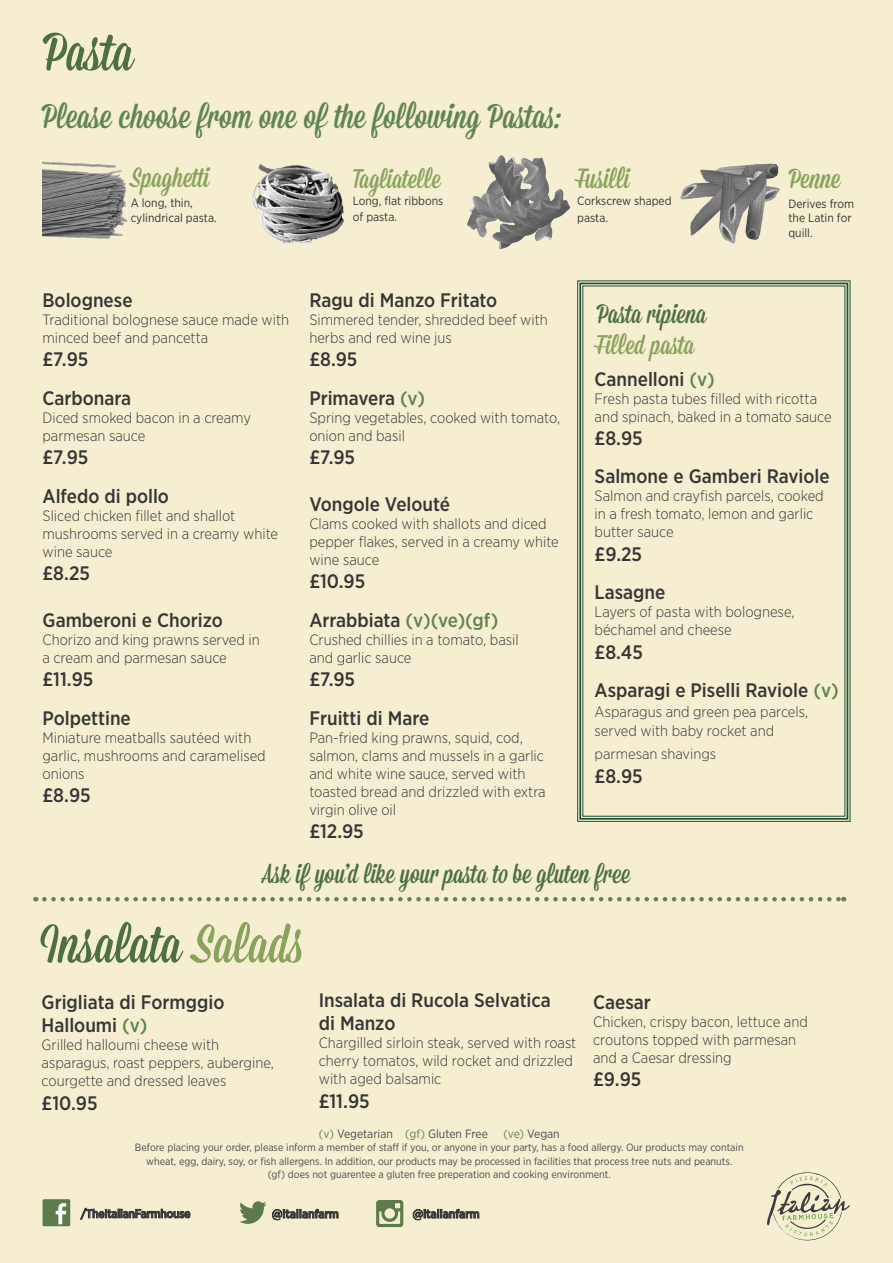
<style>
.page{position:relative;width:893px;height:1263px;background:#f5eed1}
.page>*{position:absolute;margin:0;border:0;box-sizing:border-box;transform-origin:0 0}
.t1{font:54px "Mission Script";color:#4e7041}
.t2{font:34.5px "Mission Script";color:#60854f}
.t3{font:27.9px "Mission Script";color:#89a25c}
.t4{font:27px "Mission Script";color:#4e7041}
.t5{font:27px "Mission Script";color:#89a25c}
.t6{font:500 19.5px/23.4px "Gotham Narrow";color:#363636}
.t7{font:500 19.5px "Gotham Narrow";color:#60854f}
.t8{font:300 15px/18px "Gotham Narrow";color:#363636}
.t9{font:300 14.55px "Gotham Narrow";color:#363636}
.t10{font:12px/16.8px "Gotham Narrow";color:#363636}
.t11{font:500 12px "Gotham Narrow";letter-spacing:-.01em;color:#363636}
.t12{font:12px "Gotham Narrow";color:#4b4c4d}
.t13{font:10.5px "Gotham Narrow";color:#4b4c4d}
.s1{color:#60854f}
.s2{color:#363636}
.s3{color:#89a25c}
</style>
<div class="page">
<svg style="left:44px;top:897px;width:800px;height:4px"></svg>
<img style="left:43px;top:161px;width:85px;height:78px">
<img style="left:252px;top:163px;width:92px;height:80px">
<img style="left:467px;top:155px;width:104px;height:94px">
<img style="left:680px;top:163px;width:100px;height:81px">
<svg style="left:577px;top:280px;width:274px;height:542px"></svg>
<div style="left:579px;top:283px;width:269px;height:537px;border:2px solid #1e5035"></div>
<svg style="left:80px;top:1208px;width:110px;height:11px"></svg>
<div style="left:43px;top:1199px;width:27px;height:27px;background:#5d7a4a;border-radius:2px"></div>
<svg style="left:56px;top:1203px;width:10px;height:21px"></svg>
<svg style="left:239px;top:1201px;width:99px;height:23px"></svg>
<svg style="left:376px;top:1200px;width:27px;height:27px"></svg>
<svg style="left:413px;top:1209px;width:66px;height:11px"></svg>
<svg style="left:767px;top:1172px;width:83px;height:68px"></svg>
<p class="t1" style="left:43px;top:19px;width:93px">Pasta</p>
<p class="t2" style="left:42px;top:95px;width:523px">Please choose from one of the following Pastas:</p>
<p class="t3" style="left:131px;top:161px;width:80px">Spaghetti</p>
<p class="t10" style="left:131px;top:194px;width:64px">A long, thin,</p>
<p class="t10" style="left:131px;top:209px;width:88px">cylindrical pasta.</p>
<p class="t5" style="left:353px;top:162px;width:90px">Tagliatelle</p>
<p class="t10" style="left:353px;top:192px;width:92px">Long, flat ribbons of pasta.</p>
<p class="t3" style="left:577px;top:162px;width:54px">Fusilli</p>
<p class="t10" style="left:577px;top:192px;width:96px">Corkscrew shaped pasta.</p>
<p class="t3" style="left:788px;top:162px;width:54px">Penne</p>
<p class="t10" style="left:788px;top:195px;width:67px">Derives from</p>
<p class="t10" style="left:788px;top:210px;width:65px">the Latin for</p>
<p class="t10" style="left:788px;top:224px;width:26px">quill.</p>
<p class="t6" style="left:43px;top:288px;width:92px">Bolognese</p>
<p class="t8" style="left:43px;top:310px;width:248px">Traditional bolognese sauce made with minced beef and pancetta</p>
<p class="t6" style="left:43px;top:347px;width:47px">£7.95</p>
<p class="t6" style="left:43px;top:386px;width:90px">Carbonara</p>
<p class="t8" style="left:43px;top:408px;width:210px">Diced smoked bacon in a creamy</p>
<p class="t8" style="left:43px;top:426px;width:104px">parmesan sauce</p>
<p class="t6" style="left:43px;top:445px;width:47px">£7.95</p>
<p class="t6" style="left:43px;top:484px;width:128px">Alfedo di pollo</p>
<p class="t8" style="left:43px;top:506px;width:237px">Sliced chicken fillet and shallot mushrooms served in a creamy white wine sauce</p>
<p class="t6" style="left:43px;top:561px;width:49px">£8.25</p>
<p class="t6" style="left:43px;top:608px;width:182px">Gamberoni e Chorizo</p>
<p class="t8" style="left:43px;top:630px;width:219px">Chorizo and king prawns served in</p>
<p class="t8" style="left:43px;top:648px;width:186px">a cream and parmesan sauce</p>
<p class="t6" style="left:43px;top:667px;width:52px">£11.95</p>
<p class="t6" style="left:43px;top:706px;width:90px">Polpettine</p>
<p class="t8" style="left:43px;top:728px;width:210px">Miniature meatballs sautéed with</p>
<p class="t8" style="left:43px;top:746px;width:225px">garlic, mushrooms and caramelised onions</p>
<p class="t6" style="left:43px;top:783px;width:50px">£8.95</p>
<p class="t6" style="left:309px;top:288px;width:190px">Ragu di Manzo Fritato</p>
<p class="t8" style="left:309px;top:310px;width:240px">Simmered tender, shredded beef with herbs and red wine jus</p>
<p class="t6" style="left:309px;top:347px;width:50px">£8.95</p>
<p class="t6" style="left:309px;top:386px;width:117px">Primavera <span class="s1">(v)</span></p>
<p class="t8" style="left:309px;top:408px;width:252px">Spring vegetables, cooked with tomato, onion and basil</p>
<p class="t6" style="left:309px;top:445px;width:47px">£7.95</p>
<p class="t6" style="left:309px;top:492px;width:142px">Vongole Velouté</p>
<p class="t8" style="left:309px;top:514px;width:251px">Clams cooked with shallots and diced pepper flakes, served in a creamy white wine sauce</p>
<p class="t6" style="left:309px;top:569px;width:57px">£10.95</p>
<p class="t7" style="left:309px;top:607px;width:190px"><span class="s2">Arrabbiata</span> (v)(ve)(gf)</p>
<p class="t8" style="left:309px;top:630px;width:211px">Crushed chillies in a tomato, basil</p>
<p class="t8" style="left:309px;top:648px;width:104px">and garlic sauce</p>
<p class="t6" style="left:309px;top:667px;width:47px">£7.95</p>
<p class="t6" style="left:309px;top:706px;width:121px">Fruitti di Mare</p>
<p class="t8" style="left:309px;top:728px;width:238px">Pan-fried king prawns, squid, cod, salmon, clams and mussels in a garlic and white wine sauce, served with toasted bread and drizzled with extra</p>
<p class="t8" style="left:309px;top:800px;width:88px">virgin olive oil</p>
<p class="t6" style="left:309px;top:819px;width:56px">£12.95</p>
<p class="t4" style="left:596px;top:298px;width:112px">Pasta ripiena</p>
<p class="t5" style="left:596px;top:328px;width:100px">Filled pasta</p>
<p class="t6" style="left:595px;top:367px;width:122px">Cannelloni <span class="s1">(v)</span></p>
<p class="t8" style="left:595px;top:389px;width:224px">Fresh pasta tubes filled with ricotta</p>
<p class="t8" style="left:595px;top:407px;width:239px">and spinach, baked in a tomato sauce</p>
<p class="t6" style="left:595px;top:426px;width:50px">£8.95</p>
<p class="t6" style="left:595px;top:465px;width:237px">Salmone e Gamberi Raviole</p>
<p class="t8" style="left:595px;top:487px;width:231px">Salmon and crayfish parcels, cooked in a fresh tomato, lemon and garlic butter sauce</p>
<p class="t6" style="left:595px;top:542px;width:49px">£9.25</p>
<p class="t6" style="left:595px;top:580px;width:72px">Lasagne</p>
<p class="t8" style="left:595px;top:602px;width:201px">Layers of pasta with bolognese,</p>
<p class="t8" style="left:595px;top:620px;width:139px">béchamel and cheese</p>
<p class="t6" style="left:595px;top:640px;width:50px">£8.45</p>
<p class="t6" style="left:595px;top:678px;width:246px">Asparagi e Piselli Raviole <span class="s1">(v)</span></p>
<p class="t8" style="left:595px;top:701px;width:215px;line-height:19.5px">Asparagus and green pea parcels, served with baby rocket and</p>
<p class="t9" style="left:595px;top:745px;width:123px">parmesan shavings</p>
<p class="t6" style="left:595px;top:764px;width:50px">£8.95</p>
<p class="t4" style="left:263px;top:857px;width:370px">Ask if you’d like your pasta to be gluten free</p>
<p class="t1" style="left:42px;top:911px;width:262px">Insalata <span class="s3">Salads</span></p>
<p class="t6" style="left:42px;top:990px;width:184px">Grigliata di Formggio<br>Halloumi <span class="s1">(v)</span></p>
<p class="t8" style="left:42px;top:1035px;width:234px">Grilled halloumi cheese with asparagus, roast peppers, aubergine, courgette and dressed leaves</p>
<p class="t6" style="left:42px;top:1091px;width:57px">£10.95</p>
<p class="t6" style="left:319px;top:988px;width:234px">Insalata di Rucola Selvatica</p>
<p class="t6" style="left:319px;top:1012px;width:78px">di Manzo</p>
<p class="t8" style="left:319px;top:1034px;width:259px">Chargilled sirloin steak, served with roast cherry tomatos, wild rocket and drizzled with aged balsamic</p>
<p class="t6" style="left:319px;top:1089px;width:52px">£11.95</p>
<p class="t6" style="left:593px;top:990px;width:59px">Caesar</p>
<p class="t8" style="left:593px;top:1012px;width:216px">Chicken, crispy bacon, lettuce and croutons topped with parmesan</p>
<p class="t8" style="left:593px;top:1048px;width:140px">and a Caesar dressing</p>
<p class="t6" style="left:593px;top:1067px;width:50px">£9.95</p>
<p class="t12" style="left:319px;top:1126px;width:170px"><span class="s1">(v)</span> Vegetarian <span class="s1">(gf)</span> Gluten Free</p>
<p class="t12" style="left:503px;top:1126px;width:58px"><span class="s1">(ve)</span> Vegan</p>
<p class="t13" style="left:135px;top:1141px;width:610px">Before placing your order, please inform a member of staff if you, or anyone in your party, has a food allergy. Our products may contain</p>
<p class="t13" style="left:146px;top:1154px;width:588px">wheat, egg, dairy, soy, or fish allergens. In addition, our products may be processed in facilities that process tree nuts and peanuts.</p>
<p class="t13" style="left:268px;top:1168px;width:344px">(gf) does not guarentee a gluten free preperation and cooking environment.</p>
<p class="t11" style="left:81px;top:1206px;width:111px">/TheItalianFarmhouse</p>
<p class="t11" style="left:272px;top:1206px;width:68px">@italianfarm</p>
<p class="t11" style="left:413px;top:1206px;width:68px">@italianfarm</p>
</div>
